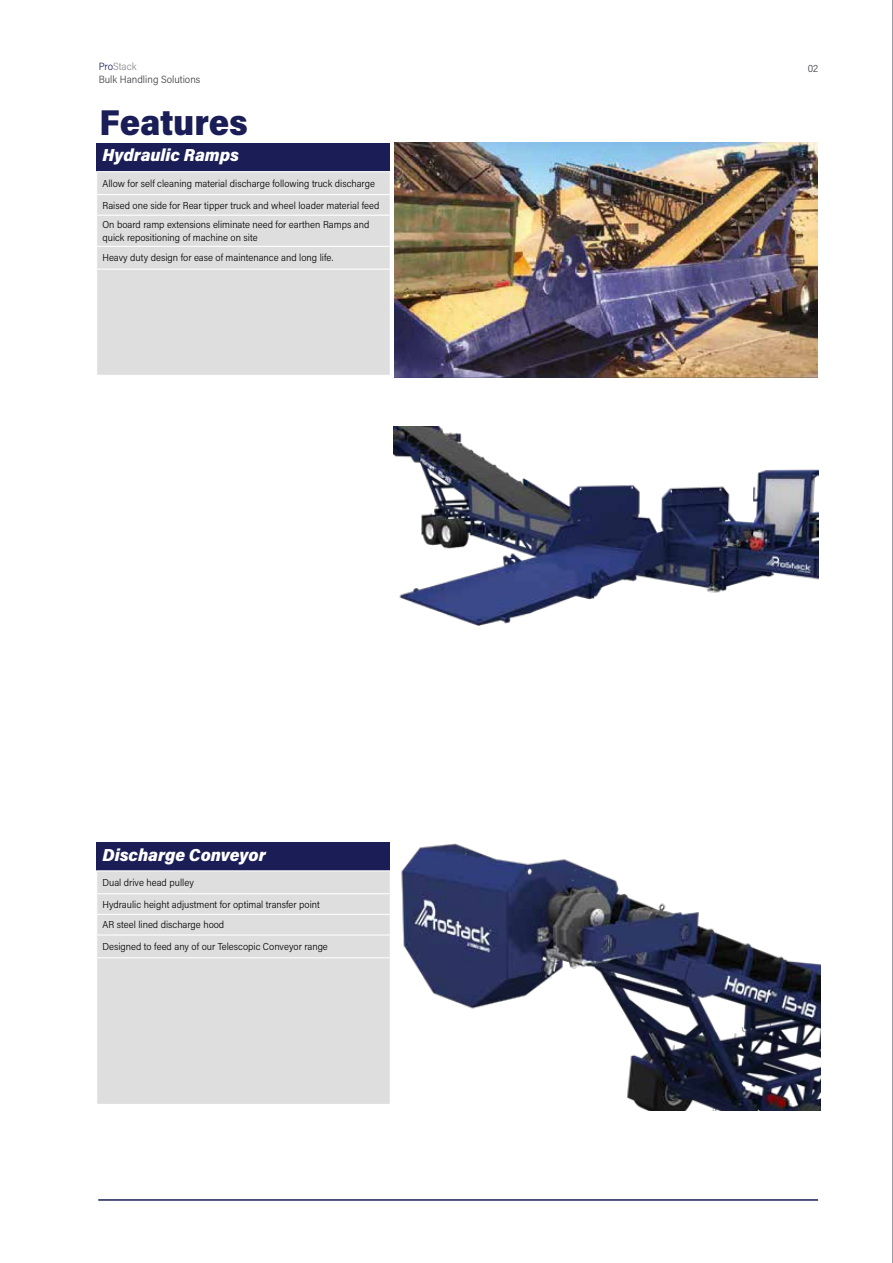
<style>
.page{position:relative;width:893px;height:1263px;background:#fff}
.page>*{position:absolute;margin:0;border:0;box-sizing:border-box;transform-origin:0 0}
.t1{font:900 36px "Acumin Pro Semi Cond";letter-spacing:-.005em;color:#1a1d56}
.t2{font:italic 900 17.4px "Acumin Pro Semi Cond";color:#fff}
.t3{font:300 10.5px "Acumin Pro Semi Cond";color:#3b3c43}
.t4{font:300 10.5px "Acumin Pro Semi Cond";color:#878787}
.t5{font:300 10.05px/21.8px "Acumin Pro Semi Cond";color:#000}
.s1{color:#1a1d56}
</style>
<div class="page">
<div style="left:97px;top:143px;width:293px;height:29px;background:#1a1d56"></div>
<div style="left:97px;top:172px;width:293px;height:203px;background:#dedede"></div>
<hr style="left:96px;top:171px;width:295px;height:1px;background:#fff">
<hr style="left:96px;top:194px;width:295px;height:1px;background:#fff">
<hr style="left:96px;top:215px;width:295px;height:1px;background:#fff">
<hr style="left:96px;top:246px;width:295px;height:1px;background:#fff">
<hr style="left:96px;top:269px;width:295px;height:1px;background:#fff">
<img style="left:394px;top:143px;width:424px;height:234px">
<hr style="left:892px;top:0;width:1px;height:1263px;background:#94969a">
<hr style="left:98px;top:1199px;width:720px;height:2px;background:#1a1d56">
<img style="left:394px;top:426px;width:424px;height:200px">
<div style="left:97px;top:842px;width:293px;height:29px;background:#1a1d56"></div>
<div style="left:97px;top:871px;width:293px;height:233px;background:#dedede"></div>
<hr style="left:96px;top:870px;width:295px;height:1px;background:#fff">
<hr style="left:96px;top:893px;width:295px;height:1px;background:#fff">
<hr style="left:96px;top:914px;width:295px;height:1px;background:#fff">
<hr style="left:96px;top:934px;width:295px;height:1px;background:#fff">
<hr style="left:96px;top:957px;width:295px;height:1px;background:#fff">
<img style="left:401px;top:843px;width:420px;height:267px">
<p class="t4" style="left:99px;top:59px;width:39px"><span class="s1">Pro</span>Stack</p>
<p class="t3" style="left:808px;top:61px;width:12px">02</p>
<p class="t3" style="left:99px;top:72px;width:103px">Bulk Handling Solutions</p>
<h1 class="t1" style="left:100px;top:98px;width:150px">Features</h1>
<h2 class="t2" style="left:102px;top:143px;width:138px">Hydraulic Ramps</h2>
<p class="t5" style="left:102px;top:172px;width:278px">Allow for self cleaning material discharge following truck discharge<br>Raised one side for Rear tipper truck and wheel loader material feed</p>
<p class="t5" style="left:102px;top:218px;width:268px;line-height:12.1px">On board ramp extensions eliminate need for earthen Ramps and quick repositioning of machine on site</p>
<p class="t5" style="left:102px;top:247px;width:232px">Heavy duty design for ease of maintenance and long life.</p>
<h2 class="t2" style="left:103px;top:842px;width:165px">Discharge Conveyor</h2>
<p class="t5" style="left:103px;top:871px;width:219px">Dual drive head pulley<br>Hydraulic height adjustment for optimal transfer point</p>
<p class="t5" style="left:103px;top:914px;width:227px">AR steel lined discharge hood<br>Designed to feed any of our Telescopic Conveyor range</p>
</div>
